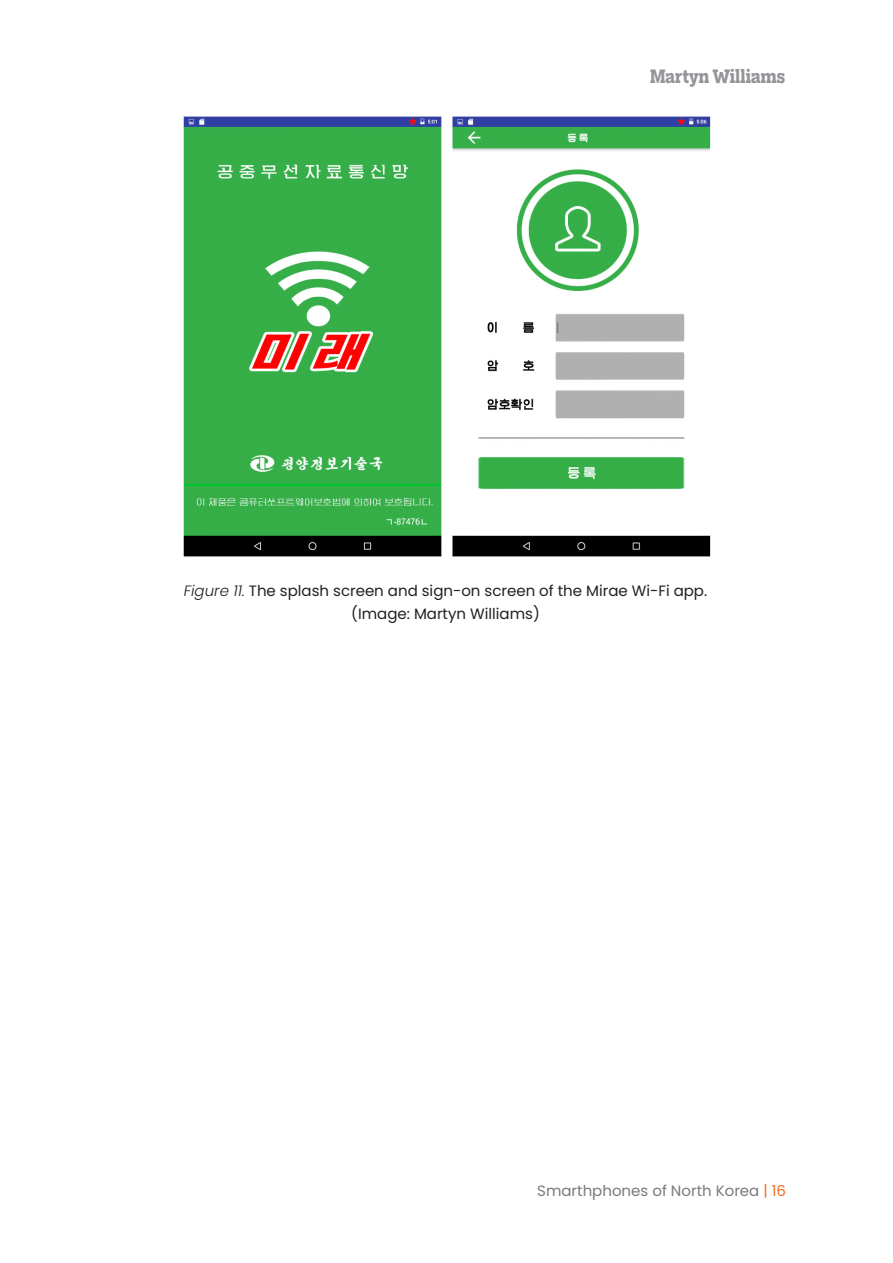
<style>
.page{position:relative;width:893px;height:1263px;background:#fff}
.page>*{position:absolute;margin:0;border:0;box-sizing:border-box;transform-origin:0 0}
.t1{font:700 18px "Elizeth Condensed";color:#939598}
.t2{font:15px/22.5px "Poppins";color:#231f20;text-align:center}
.t3{font:15px "Poppins";color:#787a7d}
.s1{font-weight:300;font-style:italic}
.s2{color:#f36d21}
</style>
<div class="page">
<img style="left:183px;top:116px;width:528px;height:441px">
<p class="t1" style="left:650px;top:63px;width:136px">Martyn Williams</p>
<p class="t2" style="left:184px;top:580px;width:525px"><span class="s1">Figure 11.</span> The splash screen and sign-on screen of the Mirae Wi-Fi app. (Image: Martyn Williams)</p>
<p class="t3" style="left:537px;top:1182px;width:250px">Smarthphones of North Korea <span class="s2">| 16</span></p>
</div>
